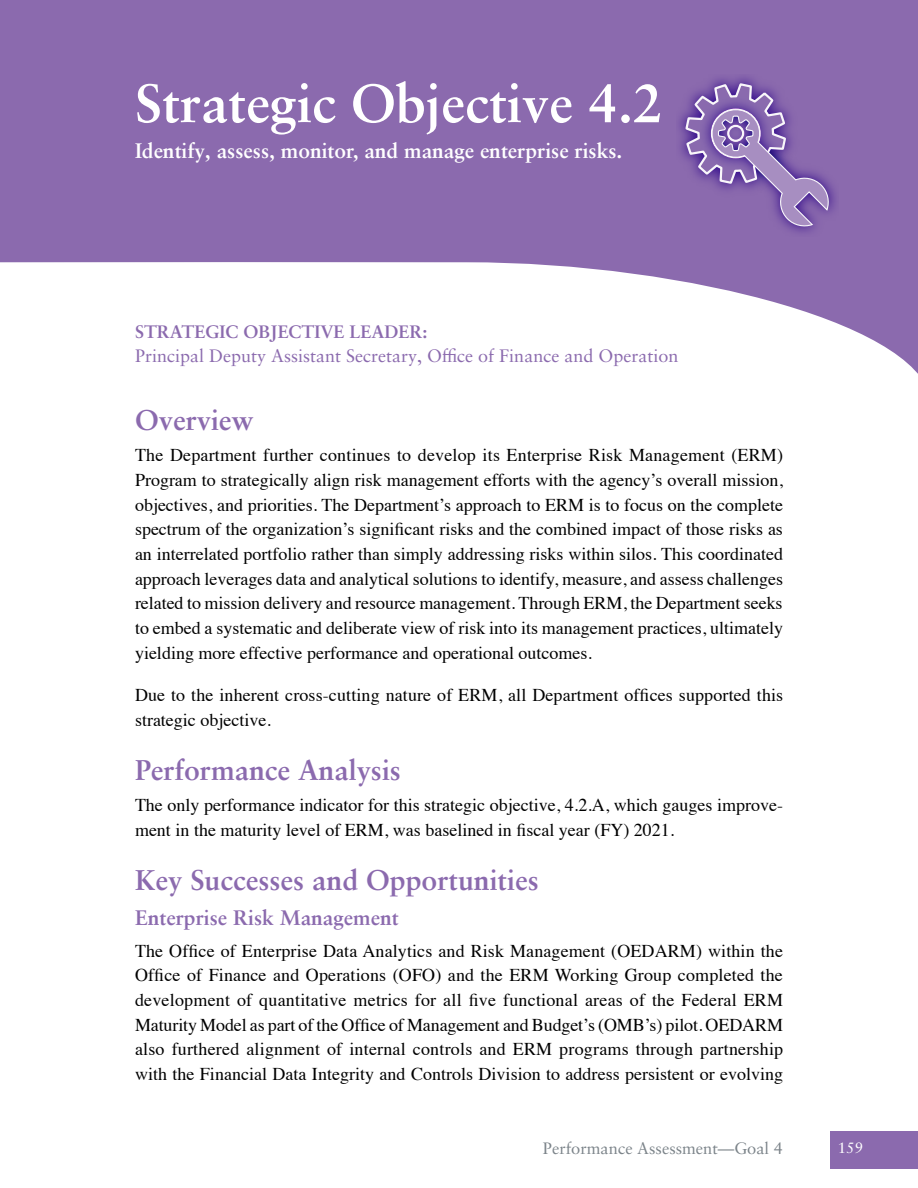
<style>
.page{position:relative;width:918px;height:1188px;background:#fff}
.page>*{position:absolute;margin:0;border:0;box-sizing:border-box;transform-origin:0 0}
.t1{font:700 54px "Sabon LT Pro";color:#fff}
.t2{font:700 28.5px "Sabon LT Pro";color:#8b6aae}
.t3{font:700 21px "Sabon LT Pro";color:#fff}
.t4{font:700 21px "Sabon LT Pro";color:#8b6aae}
.t5{font:18px/24.8px "Times";color:#000;text-align:justify}
.t6{font:18px "Sabon LT Pro";color:#8b6aae}
.t7{font:700 18px "Sabon LT Pro";color:#8b6aae}
.t8{font:16.5px "Sabon LT Pro";color:#7c848a}
.t9{font:15px "Sabon LT Pro";color:#fff}
</style>
<div class="page">
<svg style="left:0;top:0;width:918px;height:374px;fill:#8b6aae"></svg>
<div style="left:830px;top:1131px;width:88px;height:38px;background:#8b6aae"></div>
<img style="left:677px;top:74px;width:7px;height:127px">
<img style="left:695px;top:92px;width:143px;height:144px">
<svg style="left:684px;top:74px;width:146px;height:153px;background:#8e71b3"></svg>
<div style="left:131px;top:76px;width:535px;height:65px;background:#8b6aae"></div>
<h4 class="t1" style="left:135px;top:69px;width:530px">Strategic Objective 4.2</h4>
<h4 class="t3" style="left:135px;top:137px;width:489px">Identify, assess, monitor, and manage enterprise risks.</h4>
<p class="t7" style="left:135px;top:320px;width:294px">STRATEGIC OBJECTIVE LEADER:</p>
<p class="t6" style="left:135px;top:344px;width:545px">Principal Deputy Assistant Secretary, Office of Finance and Operation</p>
<h5 class="t2" style="left:135px;top:402px;width:120px">Overview</h5>
<p class="t5" style="left:135px;top:441px;width:650px">The Department further continues to develop its Enterprise Risk Management (ERM)<br>Program to strategically align risk management efforts with the agency’s overall mission, objectives, and priorities. The Department’s approach to ERM is to focus on the complete spectrum of the organization’s significant risks and the combined impact of those risks as an interrelated portfolio rather than simply addressing risks within silos. This coordinated approach leverages data and analytical solutions to identify, measure, and assess challenges related to mission delivery and resource management. Through ERM, the Department seeks to embed a systematic and deliberate view of risk into its management practices, ultimately yielding more effective performance and operational outcomes.</p>
<p class="t5" style="left:135px;top:681px;width:650px">Due to the inherent cross-cutting nature of ERM, all Department offices supported this strategic objective.</p>
<h5 class="t2" style="left:135px;top:752px;width:268px">Performance Analysis</h5>
<p class="t5" style="left:135px;top:791px;width:649px">The only performance indicator for this strategic objective, 4.2.A, which gauges improve&shy;ment in the maturity level of ERM, was baselined in fiscal year (FY) 2021.</p>
<h5 class="t2" style="left:135px;top:862px;width:405px">Key Successes and Opportunities</h5>
<h6 class="t4" style="left:135px;top:905px;width:265px">Enterprise Risk Management</h6>
<p class="t5" style="left:135px;top:937px;width:650px">The Office of Enterprise Data Analytics and Risk Management (OEDARM) within the Office of Finance and Operations (OFO) and the ERM Working Group completed the development of quantitative metrics for all five functional areas of the Federal ERM Maturity Model as part of the Office of Management and Budget’s (OMB’s) pilot. OEDARM also furthered alignment of internal controls and ERM programs through partnership with the Financial Data Integrity and Controls Division to address persistent or evolving</p>
<p class="t8" style="left:543px;top:1138px;width:242px">Performance Assessment—Goal 4</p>
<p class="t9" style="left:838px;top:1138px;width:27px">159</p>
</div>
